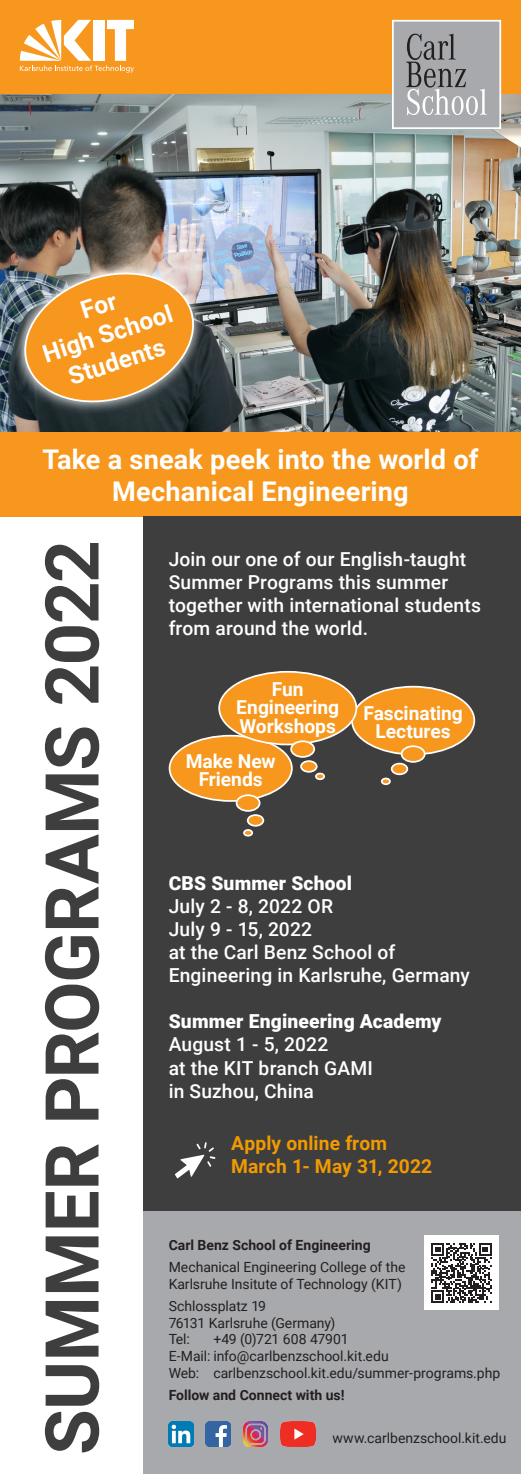
<style>
.page{position:relative;width:521px;height:1474px;background:#fff}
.page>*{position:absolute;margin:0;border:0;box-sizing:border-box;transform-origin:0 0}
.t1{font:700 74.38px "Roboto";letter-spacing:-.01em;color:#3e3e3f}
.Absatzformat_3{font:700 27.12px "Roboto";letter-spacing:.005em;color:#fff}
.Absatzformat_4{font:700 24.5px "Roboto";color:#fff}
.Absatzformat_3-2{font:500 19.25px/23.1px "Roboto";letter-spacing:.005em;color:#fff}
.Absatzformat_2{font:700 19.25px/18.4px "Roboto";letter-spacing:-.005em;color:#fff;text-align:center}
.Absatzformat_3-3{font:900 19.25px "Roboto";letter-spacing:.01em;color:#fff}
.Absatzformat_3-4{font:700 19.25px/23.1px "Roboto";letter-spacing:.01em;color:#f29a00}
.Absatzformat_1{font:14px/16.8px "Roboto";letter-spacing:-.005em;color:#231f20}
.Absatzformat_1-2{font:700 14px "Roboto";color:#231f20}
.s1{color:#f39900}
</style>
<div class="page">
<div style="left:0;top:0;width:521px;height:516px;background:#f7971d"></div>
<div style="left:144px;top:1210px;width:377px;height:263px;background:#a8a9ad"></div>
<div style="left:144px;top:516px;width:377px;height:694px;background:#3e3e3f"></div>
<img style="left:0;top:94px;width:521px;height:338px">
<img style="left:0;top:234px;width:228px;height:198px">
<svg style="left:20px;top:20px;width:114px;height:53px"></svg>
<svg style="left:391px;top:19px;width:111px;height:111px;background:#a9a7a8"></svg>
<svg style="left:175px;top:1142px;width:40px;height:36px"></svg>
<img style="left:206px;top:1421px;width:24px;height:24px">
<img style="left:243px;top:1421px;width:25px;height:24px">
<img style="left:169px;top:1421px;width:24px;height:24px">
<img style="left:280px;top:1421px;width:35px;height:24px">
<div style="left:352px;top:686px;width:122px;height:68px;background:#f7971d;border-radius:50%"></div>
<div style="left:351px;top:685px;width:124px;height:70px;border:2px solid #fff;border-radius:50%"></div>
<div style="left:392px;top:763px;width:15px;height:11px;background:#f7971d;border-radius:50%"></div>
<div style="left:391px;top:762px;width:17px;height:13px;border:2px solid #fff;border-radius:50%"></div>
<div style="left:382px;top:778px;width:8px;height:6px;background:#f7971d;border-radius:50%"></div>
<div style="left:381px;top:777px;width:10px;height:8px;border:2px solid #fff;border-radius:50%"></div>
<div style="left:402px;top:746px;width:23px;height:16px;background:#f7971d;border-radius:50%"></div>
<div style="left:401px;top:745px;width:24px;height:17px;border:2px solid #fff;border-radius:50%"></div>
<div style="left:170px;top:735px;width:122px;height:66px;background:#f7971d;border-radius:50%"></div>
<div style="left:169px;top:734px;width:124px;height:67px;border:2px solid #fff;border-radius:50%"></div>
<div style="left:237px;top:795px;width:23px;height:15px;background:#f7971d;border-radius:50%"></div>
<div style="left:236px;top:794px;width:24px;height:17px;border:2px solid #fff;border-radius:50%"></div>
<div style="left:248px;top:815px;width:15px;height:10px;background:#f7971d;border-radius:50%"></div>
<div style="left:247px;top:814px;width:17px;height:12px;border:2px solid #fff;border-radius:50%"></div>
<div style="left:244px;top:830px;width:8px;height:5px;background:#f7971d;border-radius:50%"></div>
<div style="left:243px;top:829px;width:10px;height:7px;border:2px solid #fff;border-radius:50%"></div>
<div style="left:219px;top:671px;width:137px;height:73px;background:#f7971d;border-radius:50%"></div>
<div style="left:218px;top:671px;width:139px;height:74px;border:2px solid #fff;border-radius:50%"></div>
<div style="left:301px;top:761px;width:16px;height:10px;background:#f7971d;border-radius:50%"></div>
<div style="left:300px;top:760px;width:17px;height:12px;border:2px solid #fff;border-radius:50%"></div>
<div style="left:316px;top:773px;width:8px;height:6px;background:#f7971d;border-radius:50%"></div>
<div style="left:315px;top:772px;width:10px;height:8px;border:2px solid #fff;border-radius:50%"></div>
<div style="left:291px;top:741px;width:23px;height:16px;background:#f7971d;border-radius:50%"></div>
<div style="left:290px;top:740px;width:25px;height:17px;border:2px solid #fff;border-radius:50%"></div>
<div style="left:424px;top:1235px;width:75px;height:75px;background:#fff"></div>
<svg style="left:431px;top:1243px;width:60px;height:59px"></svg>
<svg style="left:17px;top:265px;width:184px;height:145px"></svg>
<p class="Absatzformat_4" style="left:38px;top:338px;width:137px;rotate:-18deg">High School</p>
<p class="Absatzformat_4" style="left:64px;top:360px;width:102px;rotate:-18deg">Students</p>
<p class="Absatzformat_3" style="left:43px;top:440px;width:437px">Take a sneak peek into the world of</p>
<p class="Absatzformat_3" style="left:112px;top:473px;width:298px">Mechanical Engineering</p>
<p class="t1" style="left:20px;top:1454px;width:916px;rotate:-90deg">SUMMER PROGRAMS 2022</p>
<p class="Absatzformat_3-2" style="left:169px;top:547px;width:314px">Join our one of our English-taught<br>Summer Programs this summer together with international students from around the world.</p>
<p class="Absatzformat_2" style="left:236px;top:679px;width:104px">Fun<br>Engineering<br>Workshops</p>
<p class="Absatzformat_2" style="left:186px;top:751px;width:92px">Make New<br>Friends</p>
<p class="Absatzformat_2" style="left:363px;top:703px;width:101px">Fascinating<br>Lectures</p>
<p class="Absatzformat_3-3" style="left:169px;top:869px;width:185px">CBS Summer School</p>
<p class="Absatzformat_3-2" style="left:169px;top:893px;width:166px">July 2 - 8, 2022 OR</p>
<p class="Absatzformat_3-2" style="left:169px;top:916px;width:145px">July 9 - 15, 2022</p>
<p class="Absatzformat_3-2" style="left:169px;top:939px;width:303px">at the Carl Benz School of<br>Engineering in Karlsruhe, Germany</p>
<p class="Absatzformat_3-3" style="left:169px;top:1008px;width:274px">Summer Engineering Academy</p>
<p class="Absatzformat_3-2" style="left:169px;top:1032px;width:161px">August 1 - 5, 2022</p>
<p class="Absatzformat_3-2" style="left:169px;top:1055px;width:206px">at the KIT branch GAMI in Suzhou, China</p>
<p class="Absatzformat_3-4" style="left:231px;top:1130px;width:203px">Apply online from<br>March 1- May 31, <span class="s1">2022</span></p>
<p class="Absatzformat_1-2" style="left:169px;top:1235px;width:203px">Carl Benz School of Engineering</p>
<p class="Absatzformat_1" style="left:169px;top:1258px;width:238px">Mechanical Engineering College of the<br>Karlsruhe Insitute of Technology (KIT)</p>
<p class="Absatzformat_1" style="left:169px;top:1296px;width:168px">Schlossplatz 19<br>76131 Karlsruhe (Germany)<br>Tel:</p>
<p class="Absatzformat_1" style="left:169px;top:1330px;width:333px;text-indent:45px">+49 (0)721 608 47901<br>E-Mail: info@carlbenzschool.kit.edu<br>Web: carlbenzschool.kit.edu/summer-programs.php</p>
<p class="Absatzformat_1-2" style="left:169px;top:1384px;width:177px">Follow and Connect with us!</p>
<p class="Absatzformat_1" style="left:332px;top:1429px;width:176px">www.carlbenzschool.kit.edu</p>
</div>
